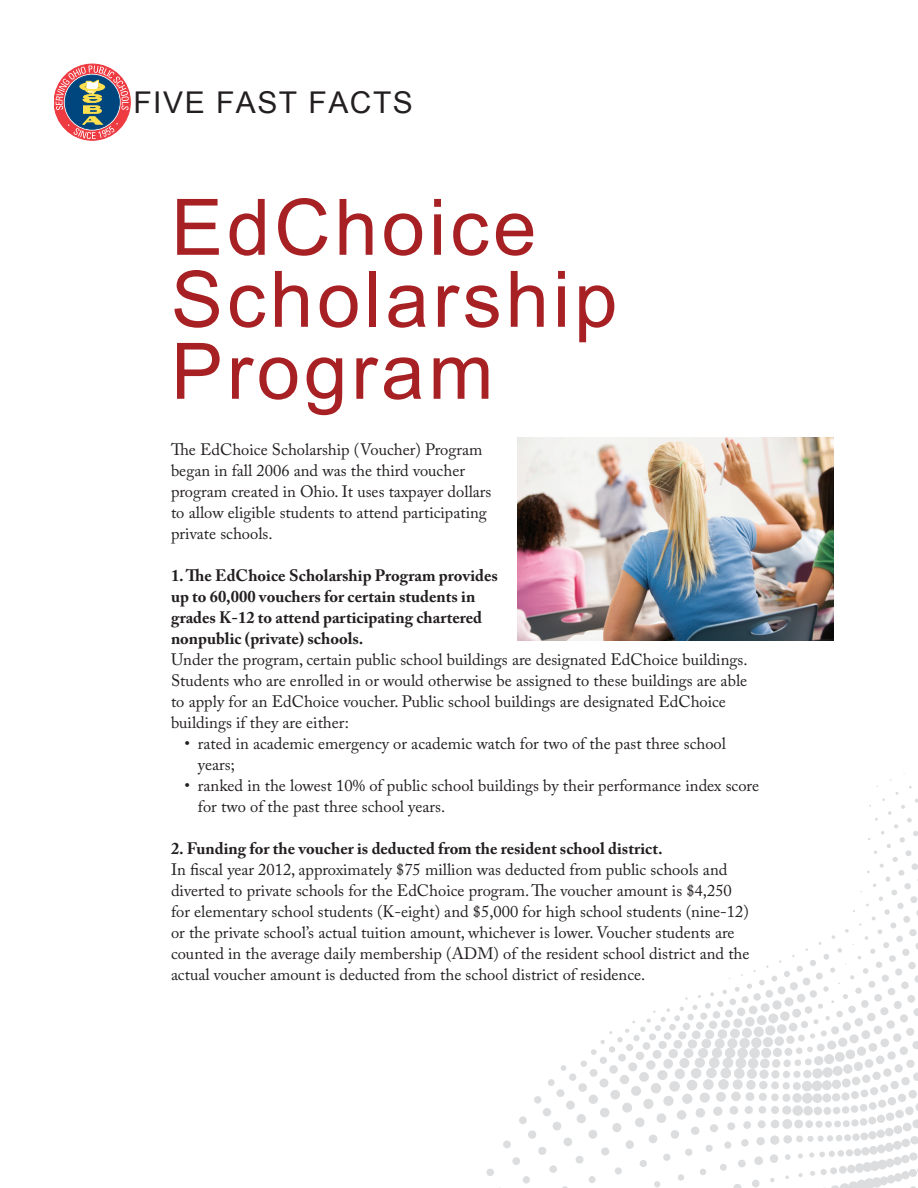
<style>
.page{position:relative;width:918px;height:1188px;background:#fff}
.page>*{position:absolute;margin:0;border:0;box-sizing:border-box;transform-origin:0 0}
.t1{font:78px/72px "Arial";letter-spacing:.05em;color:#a72023}
.t2{font:30px "Arial";letter-spacing:.05em;color:#231f20}
.t3{font:16.5px/21px "Adobe Caslon Pro";color:#231f20}
.t4{font:700 16.5px/21px "Adobe Caslon Pro";color:#231f20}
</style>
<div class="page">
<svg style="left:486px;top:773px;width:432px;height:415px"></svg>
<svg style="left:56px;top:66px;width:73px;height:73px"></svg>
<img style="left:518px;top:438px;width:315px;height:203px">
<h2 class="t2" style="left:134px;top:83px;width:281px">FIVE FAST FACTS</h2>
<h1 class="t1" style="left:171px;top:192px;width:448px">EdChoice<br>Scholarship<br>Program</h1>
<p class="t3" style="left:171px;top:439px;width:322px">The EdChoice Scholarship (Voucher) Program began in fall 2006 and was the third voucher program created in Ohio. It uses taxpayer dollars to allow eligible students to attend participating private schools.</p>
<p class="t4" style="left:171px;top:565px;width:328px">1. The EdChoice Scholarship Program provides up to 60,000 vouchers for certain students in grades K-12 to attend participating chartered nonpublic (private) schools.</p>
<p class="t3" style="left:171px;top:649px;width:578px">Under the program, certain public school buildings are designated EdChoice buildings.<br>Students who are enrolled in or would otherwise be assigned to these buildings are able to apply for an EdChoice voucher. Public school buildings are designated EdChoice buildings if they are either:</p>
<p class="t3" style="left:198px;top:733px;width:530px;text-indent:-13px">• rated in academic emergency or academic watch for two of the past three school years;</p>
<p class="t3" style="left:198px;top:775px;width:563px;text-indent:-13px">• ranked in the lowest 10% of public school buildings by their performance index score for two of the past three school years.</p>
<p class="t4" style="left:171px;top:838px;width:493px">2. Funding for the voucher is deducted from the resident school district.</p>
<p class="t3" style="left:171px;top:859px;width:580px">In fiscal year 2012, approximately $75 million was deducted from public schools and diverted to private schools for the EdChoice program.The voucher amount is $4,250 for elementary school students (K-eight) and $5,000 for high school students (nine-12) or the private school’s actual tuition amount, whichever is lower. Voucher students are counted in the average daily membership (ADM) of the resident school district and the actual voucher amount is deducted from the school district of residence.</p>
</div>
